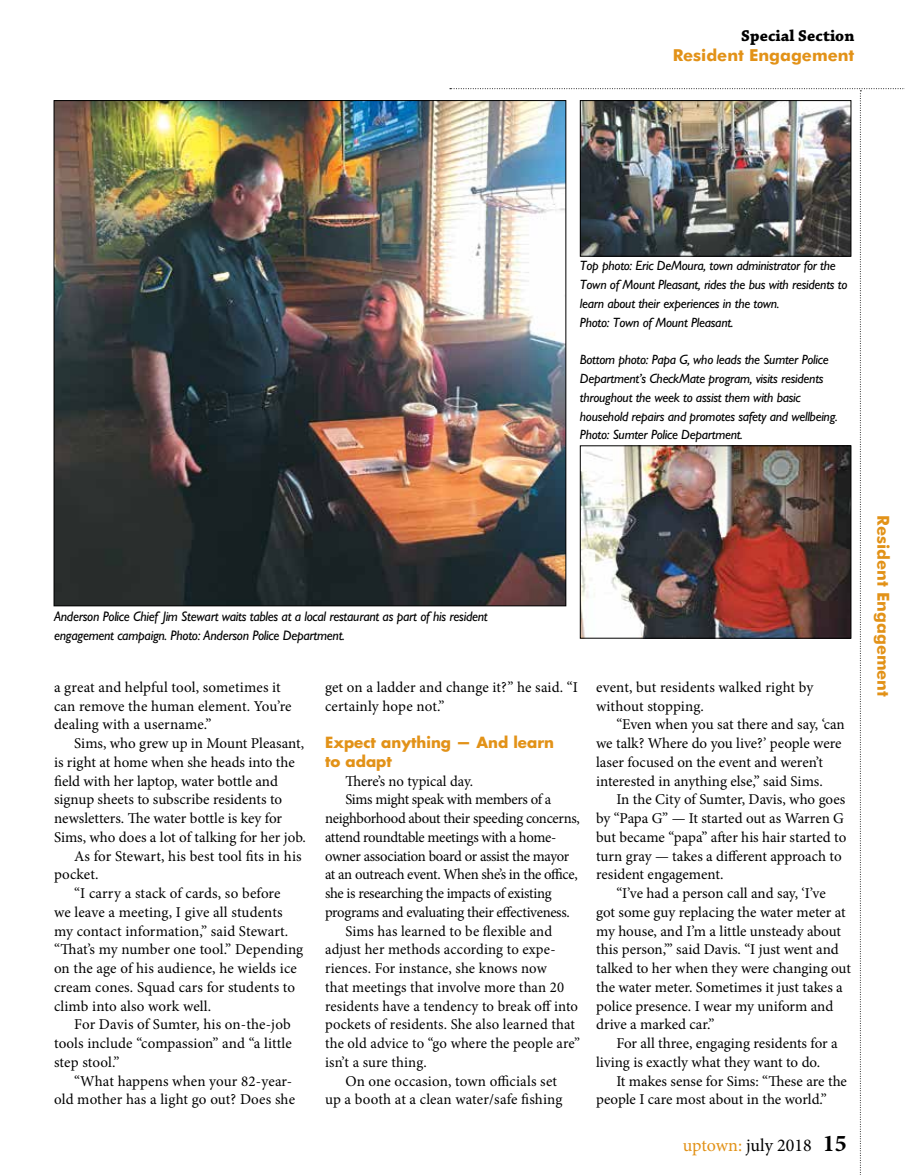
<style>
.page{position:relative;width:905px;height:1175px;background:#fff}
.page>*{position:absolute;margin:0;border:0;box-sizing:border-box;transform-origin:0 0}
.t1{font:18px "Minion Pro";letter-spacing:-.005em;color:#000}
.t2{font:700 16.5px "Futura BT";color:#e29218}
.t3{font:700 16.5px "Chaparral Pro";letter-spacing:.005em;color:#000}
.t4{font:15px/18.8px "Minion Pro";color:#000}
.t5{font:15px "Minion Pro";letter-spacing:-.02em;color:#000}
.t6{font:15px "Minion Pro";letter-spacing:-.025em;color:#000}
.t7{font:700 15px/18.8px "Futura Std";color:#e29218}
.t8{font:italic 13.8px/18.8px "Gill Sans Std";letter-spacing:-.02em;color:#000}
.t9{font:italic 13.5px/18.8px "Gill Sans Std";letter-spacing:-.02em;color:#000}
.s1{color:#e29218}
.s2{font-weight:700;font-size:24px}
</style>
<div class="page">
<svg style="left:450px;top:88px;width:455px;height:1087px"></svg>
<img style="left:582px;top:447px;width:267px;height:189px">
<div style="left:580px;top:445px;width:271px;height:193px;border:1px solid #000"></div>
<img style="left:56px;top:102px;width:508px;height:502px">
<img style="left:582px;top:102px;width:267px;height:152px">
<div style="left:580px;top:100px;width:271px;height:156px;border:1px solid #000"></div>
<p class="t3" style="left:741px;top:26px;width:115px">Special Section</p>
<p class="t2" style="left:672px;top:45px;width:183px">Resident Engagement</p>
<p class="t9" style="left:580px;top:256px;width:269px">Top photo: Eric DeMoura, town administrator for the Town of Mount Pleasant, rides the bus with residents to learn about their experiences in the town.<br>Photo: Town of Mount Pleasant.</p>
<p class="t9" style="left:580px;top:350px;width:259px">Bottom photo: Papa G, who leads the Sumter Police Department’s CheckMate program, visits residents throughout the week to assist them with basic household repairs and promotes safety and wellbeing.<br>Photo: Sumter Police Department.</p>
<p class="t8" style="left:54px;top:607px;width:435px">Anderson Police Chief Jim Stewart waits tables at a local restaurant as part of his resident engagement campaign. Photo: Anderson Police Department.</p>
<p class="t4" style="left:54px;top:677px;width:239px">a great and helpful tool, sometimes it can remove the human element. You’re dealing with a username.”</p>
<p class="t4" style="left:74px;top:734px;width:231px">Sims, who grew up in Mount Pleasant,</p>
<p class="t4" style="left:54px;top:752px;width:242px">is right at home when she heads into the</p>
<p class="t4" style="left:54px;top:771px;width:225px">field with her laptop, water bottle and</p>
<p class="t4" style="left:54px;top:790px;width:230px">signup sheets to subscribe residents to</p>
<p class="t4" style="left:54px;top:809px;width:230px">newsletters. The water bottle is key for</p>
<p class="t4" style="left:54px;top:827px;width:253px">Sims, who does a lot of talking for her job.</p>
<p class="t4" style="left:74px;top:846px;width:229px">As for Stewart, his best tool fits in his</p>
<p class="t4" style="left:54px;top:865px;width:46px">pocket.</p>
<p class="t4" style="left:74px;top:884px;width:208px">“I carry a stack of cards, so before</p>
<p class="t4" style="left:54px;top:902px;width:230px">we leave a meeting, I give all students</p>
<p class="t4" style="left:54px;top:921px;width:236px">my contact information,” said Stewart.</p>
<p class="t4" style="left:54px;top:940px;width:251px">“That’s my number one tool.” Depending</p>
<p class="t4" style="left:54px;top:959px;width:244px">on the age of his audience, he wields ice</p>
<p class="t4" style="left:54px;top:977px;width:243px">cream cones. Squad cars for students to</p>
<p class="t4" style="left:54px;top:996px;width:158px">climb into also work well.</p>
<p class="t4" style="left:74px;top:1015px;width:218px">For Davis of Sumter, his on-the-job</p>
<p class="t4" style="left:54px;top:1034px;width:239px">tools include “compassion” and “a little</p>
<p class="t4" style="left:54px;top:1052px;width:67px">step stool.”</p>
<p class="t4" style="left:74px;top:1071px;width:219px">“What happens when your 82-year-</p>
<p class="t4" style="left:54px;top:1090px;width:242px">old mother has a light go out? Does she</p>
<p class="t4" style="left:325px;top:677px;width:254px">get on a ladder and change it?” he said. “I certainly hope not.”</p>
<p class="t7" style="left:325px;top:733px;width:230px">Expect anything — And learn to adapt</p>
<p class="t4" style="left:345px;top:771px;width:129px">There’s no typical day.</p>
<p class="t5" style="left:345px;top:789px;width:207px">Sims might speak with members of a</p>
<p class="t5" style="left:325px;top:808px;width:256px">neighborhood about their speeding concerns,</p>
<p class="t6" style="left:325px;top:827px;width:233px">attend roundtable meetings with a home-</p>
<p class="t6" style="left:325px;top:845px;width:246px">owner association board or assist the mayor</p>
<p class="t6" style="left:325px;top:864px;width:254px">at an outreach event. When she’s in the office,</p>
<p class="t5" style="left:325px;top:883px;width:228px">she is researching the impacts of existing</p>
<p class="t5" style="left:325px;top:902px;width:246px">programs and evaluating their effectiveness.</p>
<p class="t4" style="left:345px;top:921px;width:208px">Sims has learned to be flexible and</p>
<p class="t4" style="left:325px;top:940px;width:232px">adjust her methods according to expe-</p>
<p class="t4" style="left:325px;top:959px;width:223px">riences. For instance, she knows now</p>
<p class="t4" style="left:325px;top:977px;width:240px">that meetings that involve more than 20</p>
<p class="t4" style="left:325px;top:996px;width:254px">residents have a tendency to break off into</p>
<p class="t4" style="left:325px;top:1015px;width:251px">pockets of residents. She also learned that</p>
<p class="t4" style="left:325px;top:1034px;width:256px">the old advice to “go where the people are”</p>
<p class="t4" style="left:325px;top:1052px;width:103px">isn’t a sure thing.</p>
<p class="t4" style="left:345px;top:1071px;width:213px">On one occasion, town officials set</p>
<p class="t4" style="left:325px;top:1090px;width:239px">up a booth at a clean water/safe fishing</p>
<p class="t4" style="left:596px;top:677px;width:219px">event, but residents walked right by without stopping.</p>
<p class="t4" style="left:596px;top:715px;width:250px;text-indent:20px">“Even when you sat there and say, ‘can we talk? Where do you live?’ people were laser focused on the event and weren’t interested in anything else,” said Sims.</p>
<p class="t4" style="left:596px;top:790px;width:252px;text-indent:20px">In the City of Sumter, Davis, who goes by “Papa G” — It started out as Warren G but became “papa” after his hair started to turn gray — takes a different approach to resident engagement.</p>
<p class="t4" style="left:596px;top:884px;width:256px;text-indent:20px">“I’ve had a person call and say, ‘I’ve<br>got some guy replacing the water meter at my house, and I’m a little unsteady about this person,’” said Davis. “I just went and talked to her when they were changing out the water meter. Sometimes it just takes a police presence. I wear my uniform and drive a marked car.”</p>
<p class="t4" style="left:596px;top:1034px;width:243px;text-indent:20px">For all three, engaging residents for a living is exactly what they want to do.</p>
<p class="t4" style="left:596px;top:1071px;width:252px;text-indent:20px">It makes sense for Sims: “These are the people I care most about in the world.”</p>
<p class="t1" style="left:683px;top:1133px;width:165px"><span class="s1">uptown:</span> july 2018 <span class="s2">15</span></p>
<p class="t2" style="left:893px;top:515px;width:183px;rotate:90deg">Resident Engagement</p>
</div>
